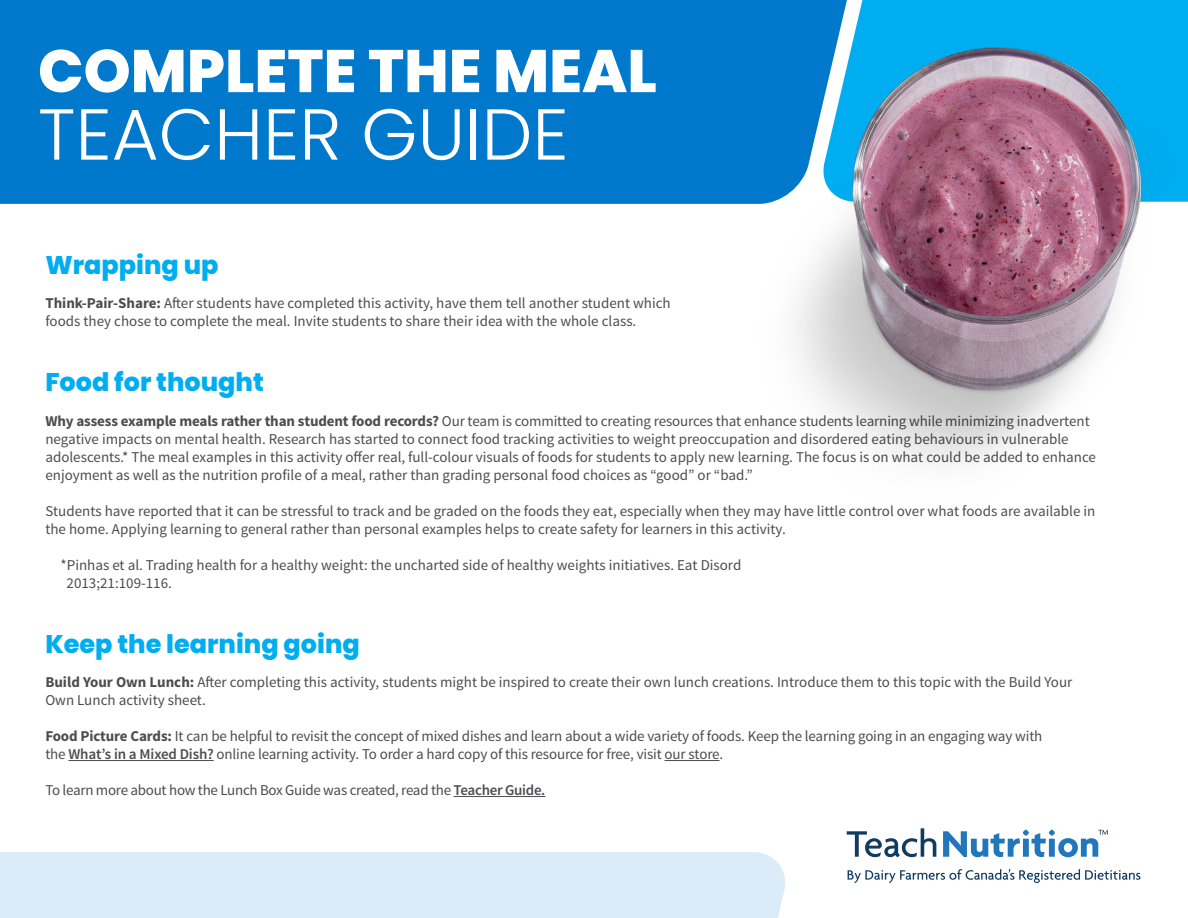
<style>
.page{position:relative;width:1188px;height:918px;background:#fff}
.page>*{position:absolute;margin:0;border:0;box-sizing:border-box;transform-origin:0 0}
.t1{font:300 72px "Poppins";color:#fff}
.t2{font:800 60px "Poppins";color:#fff}
.t3{font:800 25.5px "Poppins";color:#00adf0}
.t4{font:15px/18px "Source Sans Pro";color:#4d4d4f}
.t5{font:15px "Source Sans Pro";letter-spacing:-.02em;color:#4d4d4f}
.s1{font-weight:700}
.s2{font-weight:600}
</style>
<div class="page">
<hr style="left:68px;top:760px;width:146px;height:1px;background:#4d4d4f">
<hr style="left:665px;top:760px;width:55px;height:1px;background:#4d4d4f">
<hr style="left:454px;top:796px;width:91px;height:1px;background:#4d4d4f">
<div style="left:0;top:0;width:819px;height:204px;background:#0078cc"></div>
<svg style="left:819px;top:0;width:369px;height:202px;background:#08adee"></svg>
<img style="left:702px;top:36px;width:469px;height:428px">
<div style="left:0;top:852px;width:785px;height:66px;background:#dbecf8"></div>
<svg style="left:847px;top:828px;width:89px;height:29px"></svg>
<svg style="left:848px;top:869px;width:292px;height:14px"></svg>
<svg style="left:943px;top:830px;width:165px;height:27px"></svg>
<h2 class="t2" style="left:38px;top:36px;width:620px">COMPLETE THE MEAL</h2>
<h1 class="t1" style="left:38px;top:93px;width:532px">TEACHER GUIDE</h1>
<h3 class="t3" style="left:45px;top:250px;width:175px">Wrapping up</h3>
<p class="t4" style="left:45px;top:294px;width:627px"><span class="s1">Think-Pair-Share:</span> After students have completed this activity, have them tell another student which foods they chose to complete the meal. Invite students to share their idea with the whole class.</p>
<h3 class="t3" style="left:45px;top:368px;width:220px">Food for thought</h3>
<p class="t4" style="left:45px;top:412px;width:1052px"><span class="s1">Why assess example meals rather than student food records?</span> Our team is committed to creating resources that enhance students learning while minimizing inadvertent negative impacts on mental health. Research has started to connect food tracking activities to weight preoccupation and disordered eating behaviours in vulnerable adolescents.* The meal examples in this activity offer real, full-colour visuals of foods for students to apply new learning. The focus is on what could be added to enhance enjoyment as well as the nutrition profile of a meal, rather than grading personal food choices as “good” or “bad.”</p>
<p class="t4" style="left:45px;top:502px;width:1052px">Students have reported that it can be stressful to track and be graded on the foods they eat, especially when they may have little control over what foods are available in the home. Applying learning to general rather than personal examples helps to create safety for learners in this activity.</p>
<p class="t4" style="left:67px;top:556px;width:676px;text-indent:-6px">*Pinhas et al. Trading health for a healthy weight: the uncharted side of healthy weights initiatives. Eat Disord<br>2013;21:109-116.</p>
<h3 class="t3" style="left:45px;top:629px;width:316px">Keep the learning going</h3>
<p class="t4" style="left:45px;top:673px;width:1029px"><span class="s1">Build Your Own Lunch:</span> After completing this activity, students might be inspired to create their own lunch creations. Introduce them to this topic with the Build Your<br>Own Lunch activity sheet.</p>
<p class="t4" style="left:45px;top:727px;width:999px"><span class="s1">Food Picture Cards:</span> It can be helpful to revisit the concept of mixed dishes and learn about a wide variety of foods. Keep the learning going in an engaging way with the <span class="s2">What’s in a Mixed Dish?</span> online learning activity. To order a hard copy of this resource for free, visit our store.</p>
<p class="t5" style="left:45px;top:781px;width:502px">To learn more about how the Lunch Box Guide was created, read the <span class="s2">Teacher Guide.</span></p>
</div>
